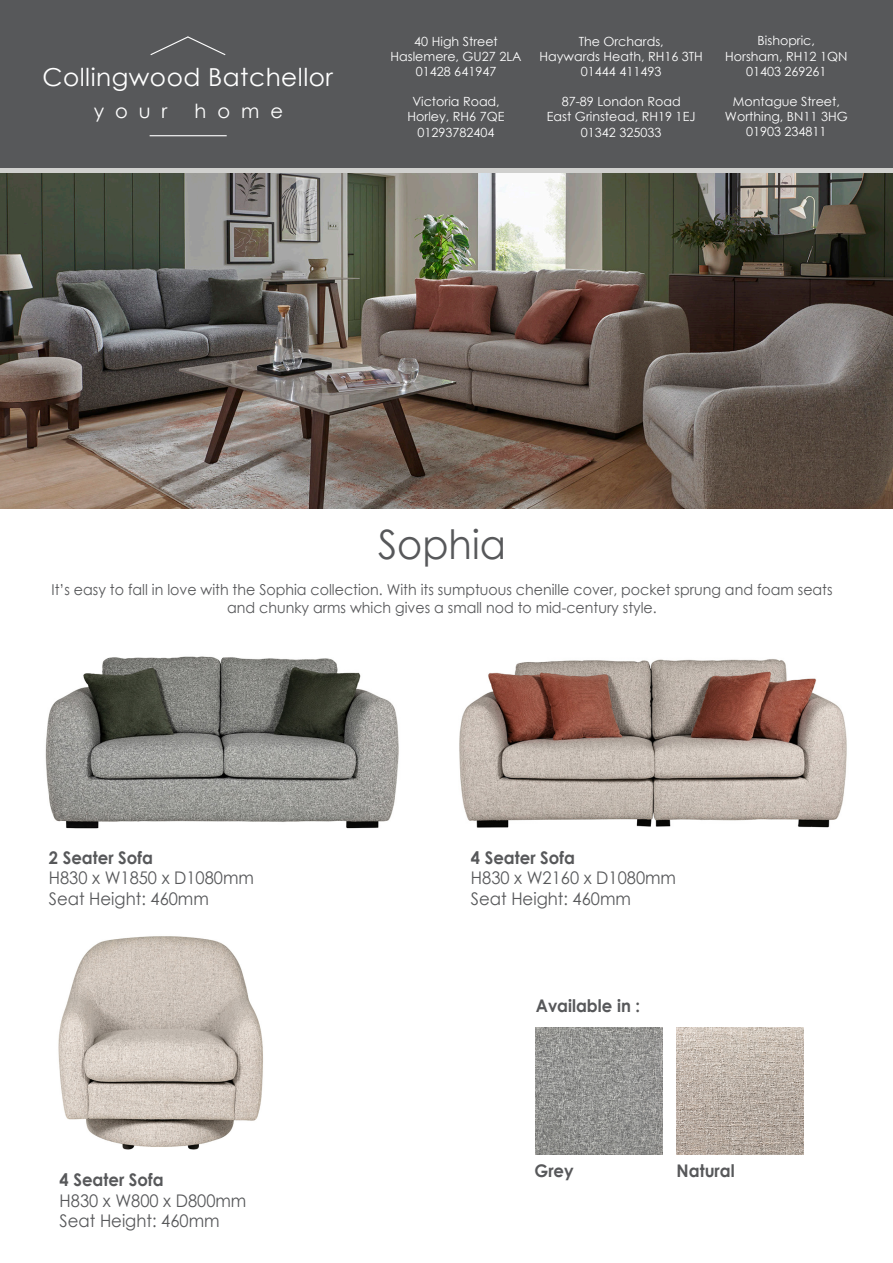
<style>
.page{position:relative;width:893px;height:1263px;background:#fff}
.page>*{position:absolute;margin:0;border:0;box-sizing:border-box;transform-origin:0 0}
.t1{font:40.5px "Century Gothic";color:#57585a;scale:.95 1}
.t2{font:24.75px "Century Gothic";letter-spacing:.02em;color:#fff}
.t3{font:19.5px "Century Gothic";letter-spacing:.56em;color:#fff}
.t4{font:17.4px "Century Gothic";color:#57585a;scale:.95 1}
.t5{font:700 17.4px "Century Gothic";color:#57585a;scale:.95 1}
.t6{font:15px/18px "Century Gothic";color:#57585a;text-align:center;scale:.95 1}
.t7{font:12.6px "Century Gothic";color:#fff}
</style>
<div class="page">
<div style="left:0;top:0;width:893px;height:174px;background:#57585a"></div>
<svg style="left:150px;top:36px;width:76px;height:20px"></svg>
<hr style="left:150px;top:135px;width:77px;height:1px;background:#fff">
<svg style="left:0;top:168px;width:893px;height:6px;background:#c2c2bf"></svg>
<img style="left:0;top:174px;width:893px;height:334px">
<img style="left:45px;top:656px;width:354px;height:173px">
<img style="left:459px;top:659px;width:388px;height:169px">
<img style="left:58px;top:936px;width:205px;height:214px">
<img style="left:536px;top:1027px;width:127px;height:127px">
<img style="left:677px;top:1027px;width:127px;height:127px">
<p class="t2" style="left:43px;top:60px;width:292px">Collingwood Batchellor</p>
<p class="t3" style="left:94px;top:97px;width:75px">your</p>
<p class="t3" style="left:195px;top:97px;width:90px">home</p>
<p class="t7" style="left:414px;top:32px;width:85px">40 High Street</p>
<p class="t7" style="left:390px;top:47px;width:133px">Haslemere, GU27 2LA</p>
<p class="t7" style="left:416px;top:63px;width:82px">01428 641947</p>
<p class="t7" style="left:412px;top:93px;width:89px">Victoria Road,</p>
<p class="t7" style="left:408px;top:108px;width:98px">Horley, RH6 7QE</p>
<p class="t7" style="left:417px;top:123px;width:79px">01293782404</p>
<p class="t7" style="left:579px;top:32px;width:87px">The Orchards,</p>
<p class="t7" style="left:539px;top:47px;width:165px">Haywards Heath, RH16 3TH</p>
<p class="t7" style="left:581px;top:63px;width:82px">01444 411493</p>
<p class="t7" style="left:562px;top:93px;width:121px">87-89 London Road</p>
<p class="t7" style="left:547px;top:108px;width:150px">East Grinstead, RH19 1EJ</p>
<p class="t7" style="left:581px;top:123px;width:82px">01342 325033</p>
<p class="t7" style="left:758px;top:32px;width:59px">Bishopric,</p>
<p class="t7" style="left:725px;top:47px;width:124px">Horsham, RH12 1QN</p>
<p class="t7" style="left:746px;top:62px;width:82px">01403 269261</p>
<p class="t7" style="left:733px;top:93px;width:109px">Montague Street,</p>
<p class="t7" style="left:725px;top:108px;width:124px">Worthing, BN11 3HG</p>
<p class="t7" style="left:746px;top:123px;width:82px">01903 234811</p>
<p class="t1" style="left:378px;top:516px;width:136px">Sophia</p>
<p class="t6" style="left:51px;top:581px;width:824px">It’s easy to fall in love with the Sophia collection. With its sumptuous chenille cover, pocket sprung and foam seats and chunky arms which gives a small nod to mid-century style.</p>
<p class="t5" style="left:49px;top:844px;width:111px">2 Seater Sofa</p>
<p class="t4" style="left:49px;top:866px;width:217px">H830 x W1850 x D1080mm</p>
<p class="t4" style="left:49px;top:887px;width:170px">Seat Height: 460mm</p>
<p class="t5" style="left:60px;top:1166px;width:111px">4 Seater Sofa</p>
<p class="t4" style="left:60px;top:1188px;width:198px">H830 x W800 x D800mm</p>
<p class="t4" style="left:60px;top:1209px;width:170px">Seat Height: 460mm</p>
<p class="t5" style="left:471px;top:844px;width:111px">4 Seater Sofa</p>
<p class="t4" style="left:471px;top:866px;width:217px">H830 x W2160 x D1080mm</p>
<p class="t4" style="left:471px;top:887px;width:170px">Seat Height: 460mm</p>
<p class="t5" style="left:536px;top:993px;width:111px">Available in :</p>
<p class="t5" style="left:534px;top:1158px;width:43px">Grey</p>
<p class="t5" style="left:677px;top:1158px;width:63px">Natural</p>
</div>
